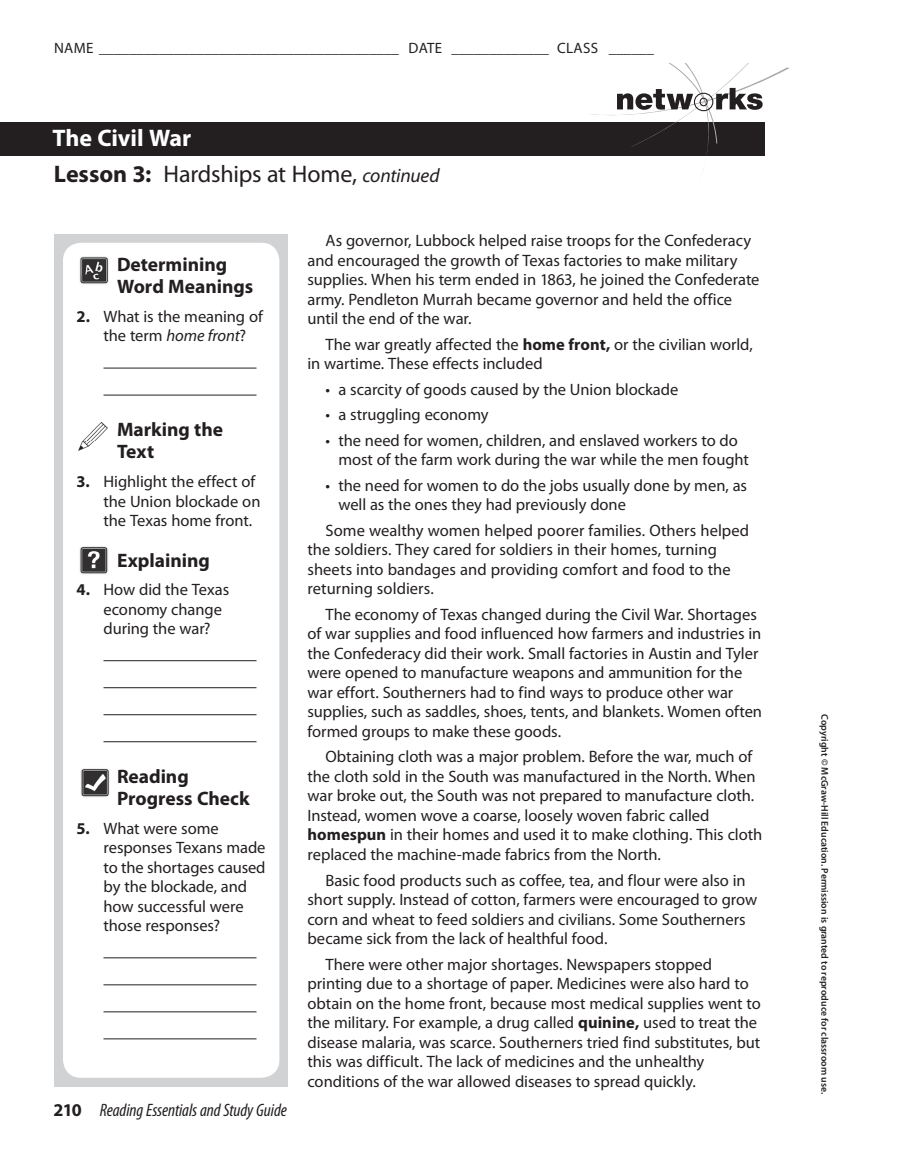
<style>
.page{position:relative;width:918px;height:1175px;background:#fff}
.page>*{position:absolute;margin:0;border:0;box-sizing:border-box;transform-origin:0 0}
.t1{font:24px/36px "Myriad Pro";letter-spacing:-.01em;color:#231f20}
.t2{font:700 19.5px/22.5px "Myriad Pro";color:#231f20}
.t3{font:italic condensed 18px "Myriad Pro";letter-spacing:-.005em;color:#231f20}
.t4{font:16.5px/19.5px "Myriad Pro";color:#231f20}
.t5{font:15px "Myriad Pro";letter-spacing:.02em;color:#231f20}
.t6{font:600 9.75px "Myriad Pro";color:#231f20}
.s1{font-weight:700;color:#fff}
.s2{font-weight:700}
.s3{font-style:italic;font-size:19.5px}
.s4{font-style:italic}
.s5{font-weight:700;font-style:normal;font-stretch:normal}
</style>
<div class="page">
<div style="left:0;top:122px;width:765px;height:33px;background:#231f20"></div>
<svg style="left:589px;top:63px;width:200px;height:93px"></svg>
<div style="left:54px;top:234px;width:234px;height:852px;background:#d1d2d4"></div>
<div style="left:63px;top:243px;width:216px;height:834px;background:#fff;border-radius:18px"></div>
<hr style="left:104px;top:368px;width:153px;height:1px;background:#231f20">
<hr style="left:104px;top:395px;width:153px;height:1px;background:#231f20">
<hr style="left:104px;top:660px;width:153px;height:1px;background:#231f20">
<hr style="left:104px;top:687px;width:153px;height:1px;background:#231f20">
<hr style="left:104px;top:714px;width:153px;height:1px;background:#231f20">
<hr style="left:104px;top:741px;width:153px;height:1px;background:#231f20">
<hr style="left:104px;top:957px;width:153px;height:1px;background:#231f20">
<hr style="left:104px;top:984px;width:153px;height:1px;background:#231f20">
<hr style="left:104px;top:1011px;width:153px;height:1px;background:#231f20">
<hr style="left:104px;top:1038px;width:153px;height:1px;background:#231f20">
<img style="left:79px;top:256px;width:30px;height:28px">
<img style="left:81px;top:257px;width:28px;height:18px">
<img style="left:78px;top:440px;width:18px;height:11px">
<img style="left:83px;top:422px;width:24px;height:18px">
<img style="left:80px;top:546px;width:28px;height:28px">
<img style="left:79px;top:552px;width:29px;height:18px">
<img style="left:81px;top:786px;width:29px;height:11px">
<img style="left:81px;top:768px;width:29px;height:18px">
<p class="t5" style="left:54px;top:43px;width:601px">NAME ________________________________________ DATE _____________ CLASS ______</p>
<h1 class="t1" style="left:52px;top:122px;width:389px"><span class="s1">The Civil War<br></span><span class="s2">Lesson 3:</span> Hardships at Home, <span class="s3">continued</span></h1>
<p class="t2" style="left:117px;top:254px;width:138px">Determining<br>Word Meanings</p>
<p class="t4" style="left:104px;top:308px;width:161px;text-indent:-27px"><span class="s2">2.</span> What is the meaning of the term <span class="s4">home front</span>?</p>
<p class="t2" style="left:117px;top:419px;width:108px">Marking the<br>Text</p>
<p class="t4" style="left:104px;top:473px;width:159px;text-indent:-27px"><span class="s2">3.</span> Highlight the effect of the Union blockade on the Texas home front.</p>
<p class="t2" style="left:117px;top:550px;width:94px">Explaining</p>
<p class="t4" style="left:104px;top:581px;width:127px;text-indent:-27px"><span class="s2">4.</span> How did the Texas economy change during the war?</p>
<p class="t2" style="left:117px;top:766px;width:134px">Reading<br>Progress Check</p>
<p class="t4" style="left:104px;top:819px;width:164px;text-indent:-27px"><span class="s2">5.</span> What were some responses Texans made to the shortages caused by the blockade, and how successful were those responses?</p>
<p class="t3" style="left:54px;top:1102px;width:235px"><span class="s5">210</span> Reading Essentials and Study Guide</p>
<p class="t4" style="left:308px;top:232px;width:454px;text-indent:18px">As governor, Lubbock helped raise troops for the Confederacy and encouraged the growth of Texas factories to make military supplies. When his term ended in 1863, he joined the Confederate army. Pendleton Murrah became governor and held the office until the end of the war.</p>
<p class="t4" style="left:308px;top:335px;width:447px;text-indent:18px">The war greatly affected the <span class="s2">home front,</span> or the civilian world, in wartime. These effects included</p>
<p class="t4" style="left:326px;top:380px;width:354px">• a scarcity of goods caused by the Union blockade</p>
<p class="t4" style="left:326px;top:406px;width:165px">• a struggling economy</p>
<p class="t4" style="left:338px;top:431px;width:412px;text-indent:-13px">• the need for women, children, and enslaved workers to do most of the farm work during the war while the men fought</p>
<p class="t4" style="left:338px;top:476px;width:410px;text-indent:-13px">• the need for women to do the jobs usually done by men, as well as the ones they had previously done</p>
<p class="t4" style="left:308px;top:521px;width:443px;text-indent:18px">Some wealthy women helped poorer families. Others helped the soldiers. They cared for soldiers in their homes, turning sheets into bandages and providing comfort and food to the returning soldiers.</p>
<p class="t4" style="left:308px;top:605px;width:456px;text-indent:18px">The economy of Texas changed during the Civil War. Shortages of war supplies and food influenced how farmers and industries in the Confederacy did their work. Small factories in Austin and Tyler were opened to manufacture weapons and ammunition for the war effort. Southerners had to find ways to produce other war supplies, such as saddles, shoes, tents, and blankets. Women often formed groups to make these goods.</p>
<p class="t4" style="left:308px;top:748px;width:456px;text-indent:18px">Obtaining cloth was a major problem. Before the war, much of the cloth sold in the South was manufactured in the North. When war broke out, the South was not prepared to manufacture cloth.<br>Instead, women wove a coarse, loosely woven fabric called <span class="s2">homespun</span> in their homes and used it to make clothing. This cloth replaced the machine-made fabrics from the North.</p>
<p class="t4" style="left:308px;top:871px;width:451px;text-indent:18px">Basic food products such as coffee, tea, and flour were also in short supply. Instead of cotton, farmers were encouraged to grow corn and wheat to feed soldiers and civilians. Some Southerners became sick from the lack of healthful food.</p>
<p class="t4" style="left:308px;top:955px;width:455px;text-indent:18px">There were other major shortages. Newspapers stopped printing due to a shortage of paper. Medicines were also hard to obtain on the home front, because most medical supplies went to the military. For example, a drug called <span class="s2">quinine,</span> used to treat the disease malaria, was scarce. Southerners tried find substitutes, but this was difficult. The lack of medicines and the unhealthy conditions of the war allowed diseases to spread quickly.</p>
<p class="t6" style="left:828px;top:714px;width:381px;rotate:90deg">Copyright © McGraw-Hill Education. Permission is granted to reproduce for classroom use.</p>
</div>
